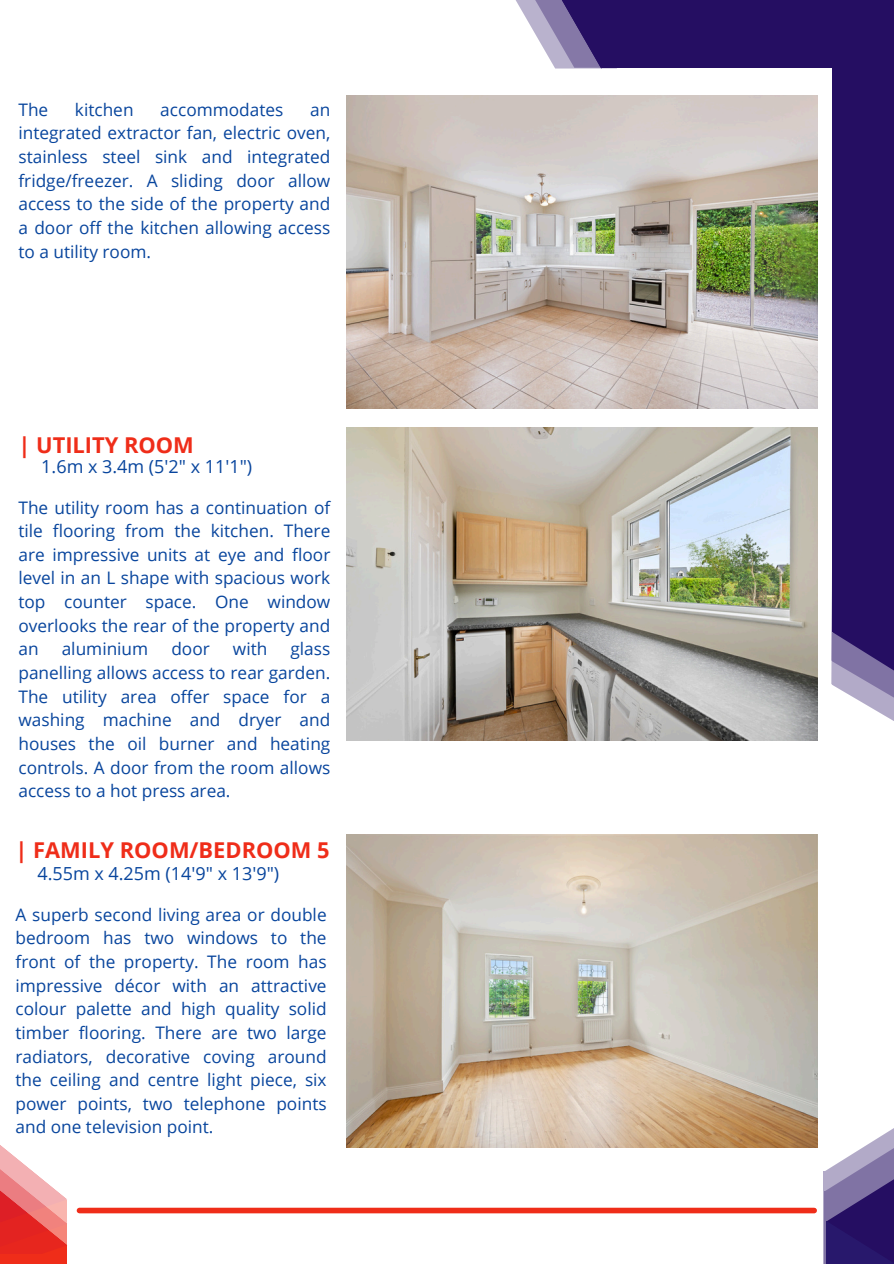
<style>
.page{position:relative;width:894px;height:1264px;background:#fff}
.page>*{position:absolute;margin:0;border:0;box-sizing:border-box;transform-origin:0 0}
.t1{font:700 21.9px "Open Sans";color:#ef2d19}
.t2{font:18px "Open Sans";color:#08459d}
.t3{font:17.25px/23.7px "Open Sans";color:#08459d;text-align:justify}
</style>
<div class="page">
<svg style="left:515px;top:0;width:13px;height:21px"></svg>
<svg style="left:528px;top:0;width:27px;height:68px;fill:#b9b2cd"></svg>
<div style="left:602px;top:0;width:291px;height:68px;background:#250e62"></div>
<svg style="left:831px;top:585px;width:62px;height:136px"></svg>
<div style="left:832px;top:0;width:61px;height:631px;background:#250e62"></div>
<svg style="left:832px;top:631px;width:61px;height:60px;background:#6c5d95"></svg>
<svg style="left:555px;top:0;width:62px;height:69px"></svg>
<svg style="left:823px;top:1129px;width:70px;height:134px"></svg>
<svg style="left:0;top:1145px;width:67px;height:118px"></svg>
<div style="left:79px;top:1207px;width:735px;height:6px;background:#ef2d19"></div>
<img style="left:346px;top:96px;width:470px;height:313px">
<img style="left:346px;top:428px;width:470px;height:312px">
<img style="left:346px;top:834px;width:470px;height:313px">
<p class="t3" style="left:18px;top:97px;width:31px">The</p>
<p class="t3" style="left:75px;top:97px;width:60px">kitchen</p>
<p class="t3" style="left:160px;top:97px;width:125px">accommodates</p>
<p class="t3" style="left:18px;top:97px;width:313px;text-indent:291px">an integrated extractor fan, electric oven, stainless steel sink and integrated fridge/freezer. A sliding door allow access to the side of the property and a door off the kitchen allowing access to a utility room.</p>
<p class="t1" style="left:18px;top:429px;width:177px">| UTILITY ROOM</p>
<p class="t2" style="left:41px;top:454px;width:212px">1.6m x 3.4m (5'2" x 11'1")</p>
<h1 class="t3" style="left:18px;top:495px;width:313px">The utility room has a continuation of tile flooring from the kitchen. There are impressive units at eye and floor level in an L shape with spacious work top counter space. One window overlooks the rear of the property and an</h1>
<h1 class="t3" style="left:18px;top:637px;width:313px;text-indent:272px">glass panelling allows access to rear garden.<br>The utility area offer space for a washing machine and dryer and houses the oil burner and heating controls. A door from the room allows access to a hot press area.</h1>
<h1 class="t3" style="left:62px;top:637px;width:88px">aluminium</h1>
<h1 class="t3" style="left:171px;top:637px;width:40px">door</h1>
<h1 class="t3" style="left:233px;top:637px;width:36px">with</h1>
<p class="t1" style="left:16px;top:834px;width:315px">| FAMILY ROOM/BEDROOM 5</p>
<p class="t2" style="left:37px;top:861px;width:243px">4.55m x 4.25m (14'9" x 13'9")</p>
<p class="t3" style="left:16px;top:902px;width:312px">A superb second living area or double bedroom has two windows to the front of the property. The room has impressive décor with an attractive colour palette and high quality solid timber flooring. There are two large radiators, decorative coving around the ceiling and centre light piece, six power points, two telephone points and one television point.</p>
</div>
